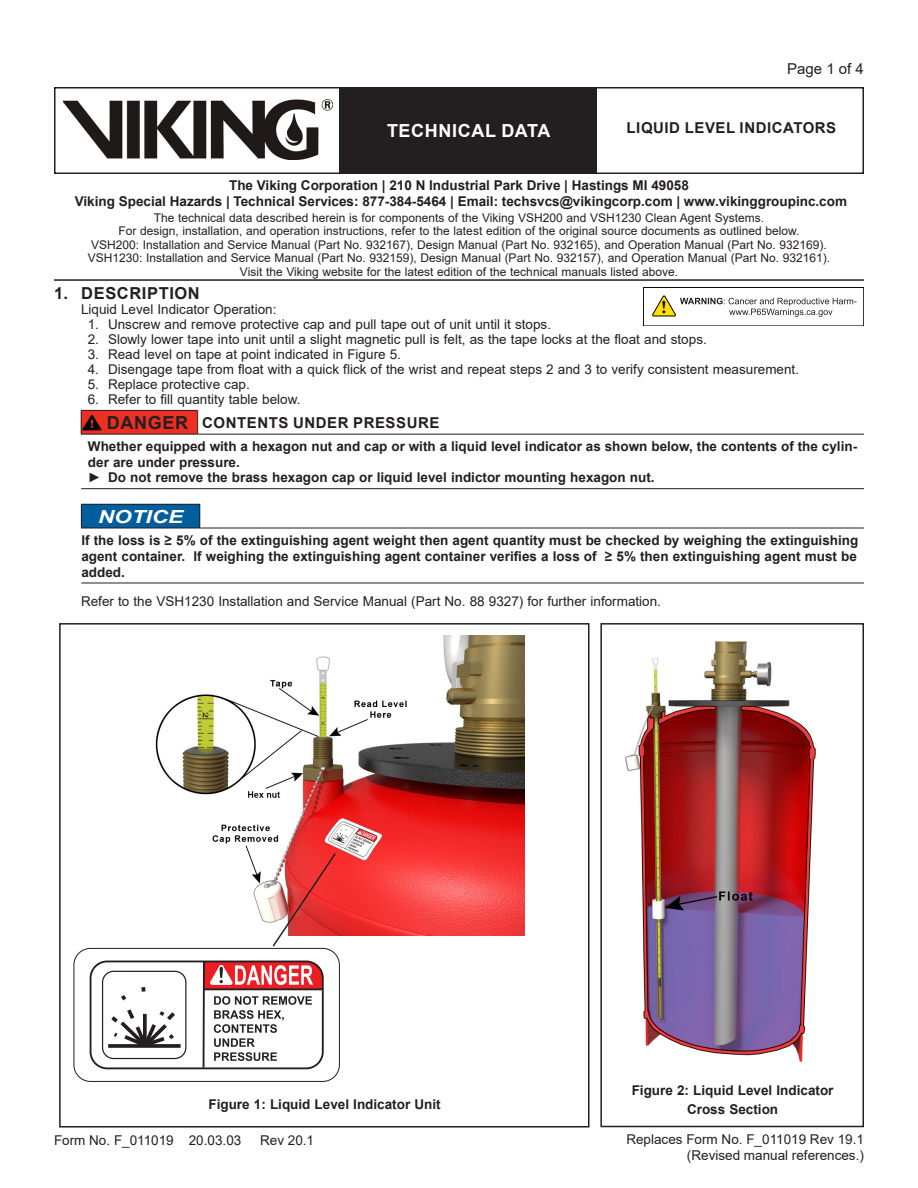
<style>
.page{position:relative;width:918px;height:1188px;background:#fff}
.page>*{position:absolute;margin:0;border:0;box-sizing:border-box;transform-origin:0 0}
.t1{font:700 18px "Arial";letter-spacing:.035em;color:#fff}
.t2{font:700 18px "Arial";letter-spacing:.035em;color:#231f20}
.t3{font:italic 700 18px "Arial";color:#fff;scale:1.25 1}
.t4{font:700 16.5px "Arial";letter-spacing:.035em;color:#231f20}
.t5{font:700 15px "Arial";letter-spacing:.035em;color:#231f20}
.t6{font:15px "Arial";color:#231f20}
.VK_body_TechData{font:13.5px "Arial";color:#231f20}
.body{font:700 13.5px/16.2px "Arial";color:#231f20;text-align:center}
.ANSI_Table_text{font:700 13.5px/16.2px "Arial";color:#231f20}
.Center_-_Bold{font:700 13.5px "Arial";color:#231f20}
.Left_Date{font:13.5px/16.2px "Arial";color:#231f20;text-align:right}
.t7{font:12px/13.5px "Arial";color:#231f20;text-align:center}
</style>
<div class="page">
<div style="left:54px;top:87px;width:810px;height:87px;border:2px solid #231f20"></div>
<div style="left:340px;top:88px;width:257px;height:85px;background:#231f20"></div>
<img style="left:63px;top:99px;width:269px;height:60px">
<hr style="left:54px;top:279px;width:810px;height:2px;background:#231f20">
<div style="left:74px;top:948px;width:266px;height:134px;border:1px solid #231f20;border-radius:17px"></div>
<div style="left:90px;top:961px;width:234px;height:108px;border:2px solid #231f20;border-radius:17px"></div>
<div style="left:102px;top:971px;width:85px;height:88px;border:1px solid #231f20;border-radius:11px"></div>
<hr style="left:203px;top:962px;width:2px;height:106px;background:#231f20">
<svg style="left:214px;top:996px;width:98px;height:65px"></svg>
<svg style="left:203px;top:961px;width:120px;height:29px"></svg>
<svg style="left:108px;top:987px;width:71px;height:61px"></svg>
<div style="left:59px;top:623px;width:531px;height:505px;border:2px solid #231f20"></div>
<div style="left:600px;top:623px;width:264px;height:504px;border:2px solid #231f20"></div>
<img style="left:155px;top:635px;width:370px;height:300px">
<img style="left:625px;top:642px;width:191px;height:420px">
<div style="left:643px;top:287px;width:221px;height:39px;border:1px solid #000"></div>
<svg style="left:271px;top:852px;width:66px;height:96px"></svg>
<div style="left:81px;top:410px;width:117px;height:24px;background:#ee2e22"></div>
<hr style="left:81px;top:410px;width:117px;height:1px;background:#231f20">
<svg style="left:197px;top:411px;width:1px;height:23px"></svg>
<hr style="left:81px;top:434px;width:117px;height:1px;background:#231f20">
<hr style="left:198px;top:434px;width:666px;height:1px;background:#231f20">
<hr style="left:81px;top:488px;width:117px;height:1px;background:#231f20">
<hr style="left:198px;top:488px;width:666px;height:1px;background:#231f20">
<svg style="left:81px;top:411px;width:21px;height:23px"></svg>
<div style="left:81px;top:504px;width:119px;height:24px;background:#005e9e"></div>
<hr style="left:81px;top:504px;width:119px;height:1px;background:#231f20">
<svg style="left:81px;top:505px;width:1px;height:23px"></svg>
<svg style="left:199px;top:505px;width:1px;height:23px"></svg>
<hr style="left:81px;top:528px;width:119px;height:1px;background:#231f20">
<hr style="left:200px;top:528px;width:664px;height:1px;background:#231f20">
<hr style="left:81px;top:583px;width:119px;height:1px;background:#231f20">
<hr style="left:200px;top:583px;width:664px;height:1px;background:#231f20">
<svg style="left:652px;top:295px;width:205px;height:22px"></svg>
<p class="t6" style="left:787px;top:59px;width:78px">Page 1 of 4</p>
<h1 class="t1" style="left:387px;top:118px;width:165px">TECHNICAL DATA</h1>
<p class="t5" style="left:627px;top:117px;width:211px">LIQUID LEVEL INDICATORS</p>
<p class="body" style="left:75px;top:177px;width:774px">The Viking Corporation | 210 N Industrial Park Drive | Hastings MI 49058<br>Viking Special Hazards | Technical Services: 877-384-5464 | Email: techsvcs@vikingcorp.com | www.vikinggroupinc.com</p>
<p class="t7" style="left:88px;top:211px;width:744px">The technical data described herein is for components of the Viking VSH200 and VSH1230 Clean Agent Systems.<br>For design, installation, and operation instructions, refer to the latest edition of the original source documents as outlined below.<br>VSH200: Installation and Service Manual (Part No. 932167), Design Manual (Part No. 932165), and Operation Manual (Part No. 932169).<br>VSH1230: Installation and Service Manual (Part No. 932159), Design Manual (Part No. 932157), and Operation Manual (Part No. 932161).<br>Visit the Viking website for the latest edition of the technical manuals listed above.</p>
<p class="t4" style="left:54px;top:282px;width:147px">1. DESCRIPTION</p>
<p class="VK_body_TechData" style="left:81px;top:300px;width:197px">Liquid Level Indicator Operation:</p>
<p class="VK_body_TechData" style="left:88px;top:315px;width:465px">1. Unscrew and remove protective cap and pull tape out of unit until it stops.</p>
<p class="VK_body_TechData" style="left:88px;top:330px;width:621px">2. Slowly lower tape into unit until a slight magnetic pull is felt, as the tape locks at the float and stops.</p>
<p class="VK_body_TechData" style="left:88px;top:345px;width:315px">3. Read level on tape at point indicated in Figure 5.</p>
<p class="VK_body_TechData" style="left:88px;top:360px;width:713px">4. Disengage tape from float with a quick flick of the wrist and repeat steps 2 and 3 to verify consistent measurement.</p>
<p class="VK_body_TechData" style="left:88px;top:375px;width:164px">5. Replace protective cap.</p>
<p class="VK_body_TechData" style="left:88px;top:390px;width:214px">6. Refer to fill quantity table below.</p>
<p class="t2" style="left:107px;top:410px;width:83px">DANGER</p>
<p class="t5" style="left:202px;top:412px;width:239px">CONTENTS UNDER PRESSURE</p>
<p class="ANSI_Table_text" style="left:88px;top:438px;width:771px">Whether equipped with a hexagon nut and cap or with a liquid level indicator as shown below, the contents of the cylin&shy;der are under pressure.</p>
<p class="body" style="left:88px;top:469px;width:568px">► Do not remove the brass hexagon cap or liquid level indictor mounting hexagon nut.</p>
<p class="t3" style="left:98px;top:504px;width:70px">NOTICE</p>
<p class="body" style="left:81px;top:532px;width:779px;text-align:justify">If the loss is ≥ 5% of the extinguishing agent weight then agent quantity must be checked by weighing the extinguishing agent container. If weighing the extinguishing agent container verifies a loss of ≥ 5% then extinguishing agent must be added.</p>
<p class="VK_body_TechData" style="left:81px;top:592px;width:582px">Refer to the VSH1230 Installation and Service Manual (Part No. 88 9327) for further information.</p>
<p class="Center_-_Bold" style="left:208px;top:1094px;width:234px">Figure 1: Liquid Level Indicator Unit</p>
<p class="VK_body_TechData" style="left:54px;top:1131px;width:189px">Form No. F_011019 20.03.03</p>
<p class="VK_body_TechData" style="left:260px;top:1131px;width:56px">Rev 20.1</p>
<p class="Center_-_Bold" style="left:632px;top:1081px;width:203px">Figure 2: Liquid Level Indicator</p>
<p class="Center_-_Bold" style="left:687px;top:1100px;width:93px">Cross Section</p>
<p class="Left_Date" style="left:626px;top:1131px;width:239px">Replaces Form No. F_011019 Rev 19.1 (Revised manual references.)</p>
</div>
